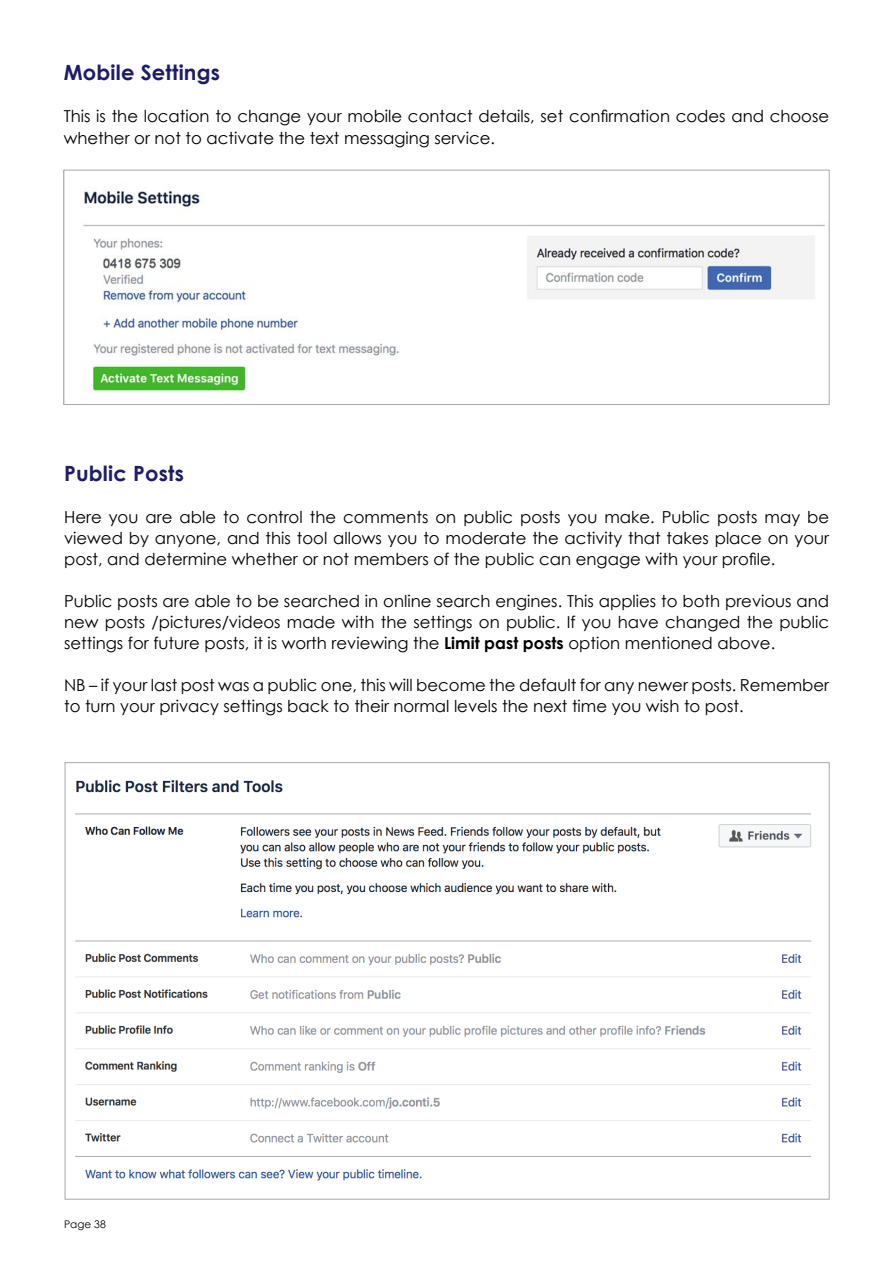
<style>
.page{position:relative;width:893px;height:1263px;background:#fff}
.page>*{position:absolute;margin:0;border:0;box-sizing:border-box;transform-origin:0 0}
.t1{font:700 21px "Century Gothic";letter-spacing:.01em;color:#1f1b6c}
.t2{font:16.5px/21px "Century Gothic";color:#000}
.t3{font:10.5px "Century Gothic";color:#000}
.s1{font-weight:700}
</style>
<div class="page">
<img style="left:83px;top:191px;width:742px;height:204px">
<div style="left:64px;top:170px;width:765px;height:235px;border:1px solid #a7a9ac"></div>
<img style="left:75px;top:780px;width:737px;height:401px">
<p class="t1" style="left:64px;top:56px;width:158px">Mobile Settings</p>
<p class="t2" style="left:64px;top:105px;width:767px;line-height:21.6px">This is the location to change your mobile contact details, set confirmation codes and choose whether or not to activate the text messaging service.</p>
<p class="t1" style="left:64px;top:457px;width:121px">Public Posts</p>
<p class="t2" style="left:64px;top:506px;width:767px;text-align:justify">Here you are able to control the comments on public posts you make. Public posts may be viewed by anyone, and this tool allows you to moderate the activity that takes place on your post, and determine whether or not members of the public can engage with your profile.</p>
<p class="t2" style="left:64px;top:590px;width:767px;text-align:justify">Public posts are able to be searched in online search engines. This applies to both previous and new posts /pictures/videos made with the settings on public. If you have changed the public settings for future posts, it is worth reviewing the <span class="s1">Limit past posts</span> option mentioned above.</p>
<p class="t2" style="left:64px;top:674px;width:767px">NB – if your last post was a public one, this will become the default for any newer posts. Remember to turn your privacy settings back to their normal levels the next time you wish to post.</p>
<p class="t3" style="left:64px;top:1217px;width:43px">Page 38</p>
</div>
